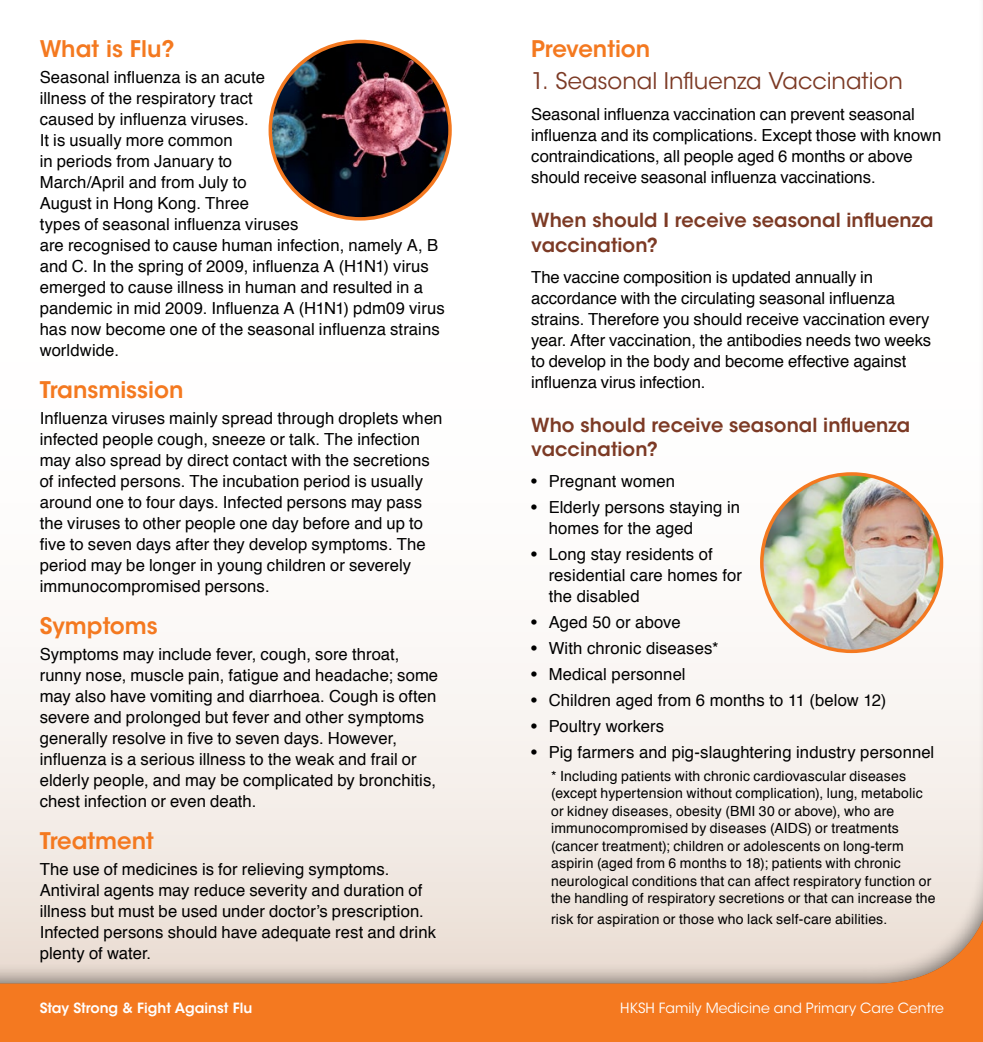
<style>
.page{position:relative;width:983px;height:1042px;background:#fff}
.page>*{position:absolute;margin:0;border:0;box-sizing:border-box;transform-origin:0 0}
.t1{font:600 22.75px "ITC Avant Garde Std";color:#f47920}
.t2{font:22.75px "ITC Avant Garde Std";color:#7c3a25}
.t3{font:600 19.25px/24.5px "ITC Avant Garde Std";letter-spacing:.005em;color:#7c3a25}
.t4{font:16.62px/21px "Helvetica";letter-spacing:.005em;color:#000}
.t5{font:14px/17.5px "Helvetica";letter-spacing:.01em;color:#000}
.t6{font:14px "ITC Avant Garde Std";color:#fff}
.t7{font:600 14px "ITC Avant Garde Std";color:#fff}
.s1{font-family:"Helvetica LT Std"}
</style>
<div class="page">
<div style="left:0;top:0;width:982px;height:1042px;background:#f47920"></div>
<div style="left:0;top:0;width:982px;height:986px;background:#000;opacity:.5"></div>
<img style="left:270px;top:41px;width:180px;height:178px">
<div style="left:268px;top:40px;width:183px;height:181px;border:4px solid #f47920;border-radius:50%"></div>
<img style="left:761px;top:474px;width:180px;height:177px">
<div style="left:759px;top:472px;width:184px;height:181px;border:4px solid #f47920;border-radius:50%"></div>
<h1 class="t1" style="left:40px;top:34px;width:136px">What is Flu?</h1>
<p class="t4" style="left:40px;top:67px;width:406px">Seasonal influenza is an acute<br>illness of the respiratory tract<br>caused by influenza viruses.<br>It is usually more common<br>in periods from January to<br>March/April and from July to<br>August in Hong Kong. Three<br>types of seasonal influenza viruses<br>are recognised to cause human infection, namely A, B and C. In the spring of 2009, influenza A (H1N1) virus emerged to cause illness in human and resulted in a pandemic in mid 2009. Influenza A (H1N1) pdm09 virus has now become one of the seasonal influenza strains worldwide.</p>
<h1 class="t1" style="left:40px;top:375px;width:145px">Transmission</h1>
<p class="t4" style="left:40px;top:408px;width:404px">Influenza viruses mainly spread through droplets when infected people cough, sneeze or talk. The infection may also spread by direct contact with the secretions of infected persons. The incubation period is usually around one to four days. Infected persons may pass the viruses to other people one day before and up to five to seven days after they develop symptoms. The period may be longer in young children or severely immunocompromised persons.</p>
<h1 class="t1" style="left:40px;top:611px;width:119px">Symptoms</h1>
<p class="t4" style="left:40px;top:644px;width:400px">Symptoms may include fever, cough, sore throat, runny nose, muscle pain, fatigue and headache; some may also have vomiting and diarrhoea. Cough is often severe and prolonged but fever and other symptoms generally resolve in five to seven days. However, influenza is a serious illness to the weak and frail or elderly people, and may be complicated by bronchitis, chest infection or even death.</p>
<h1 class="t1" style="left:40px;top:826px;width:116px">Treatment</h1>
<p class="t4" style="left:40px;top:859px;width:398px">The use of medicines is for relieving symptoms.<br>Antiviral agents may reduce severity and duration of illness but must be used under doctor’s prescription.<br>Infected persons should have adequate rest and drink plenty of water.</p>
<h1 class="t1" style="left:531px;top:34px;width:121px">Prevention</h1>
<h1 class="t2" style="left:531px;top:67px;width:373px">1. Seasonal Influenza Vaccination</h1>
<p class="t4" style="left:531px;top:104px;width:411px">Seasonal influenza vaccination can prevent seasonal influenza and its complications. Except those with known contraindications, all people aged 6 months or above should receive seasonal influenza vaccinations.</p>
<p class="t3" style="left:531px;top:208px;width:403px">When should I receive seasonal influenza vaccination?</p>
<p class="t4" style="left:531px;top:267px;width:401px">The vaccine composition is updated annually in accordance with the circulating seasonal influenza strains. Therefore you should receive vaccination every year. After vaccination, the antibodies needs two weeks to develop in the body and become effective against influenza virus infection.</p>
<p class="t3" style="left:531px;top:413px;width:380px">Who should receive seasonal influenza vaccination?</p>
<p class="t4" style="left:531px;top:471px;width:145px"><span class="s1">•</span> Pregnant women</p>
<p class="t4" style="left:548px;top:497px;width:193px;text-indent:-18px"><span class="s1">•</span> Elderly persons staying in homes for the aged</p>
<p class="t4" style="left:548px;top:544px;width:195px;text-indent:-18px"><span class="s1">•</span> Long stay residents of residential care homes for the disabled</p>
<p class="t4" style="left:531px;top:612px;width:151px"><span class="s1">•</span> Aged 50 or above</p>
<p class="t4" style="left:531px;top:638px;width:189px"><span class="s1">•</span> With chronic diseases*</p>
<p class="t4" style="left:531px;top:664px;width:156px"><span class="s1">•</span> Medical personnel</p>
<p class="t4" style="left:531px;top:690px;width:356px"><span class="s1">•</span> Children aged from 6 months to 11 (below 12)</p>
<p class="t4" style="left:531px;top:716px;width:134px"><span class="s1">•</span> Poultry workers</p>
<p class="t4" style="left:531px;top:742px;width:404px"><span class="s1">•</span> Pig farmers and pig-slaughtering industry personnel</p>
<p class="t5" style="left:551px;top:767px;width:386px">* Including patients with chronic cardiovascular diseases (except hypertension without complication), lung, metabolic or kidney diseases, obesity (BMI 30 or above), who are immunocompromised by diseases (AIDS) or treatments (cancer treatment); children or adolescents on long-term aspirin (aged from 6 months to 18); patients with chronic neurological conditions that can affect respiratory function or the handling of respiratory secretions or that can increase the</p>
<p class="t5" style="left:551px;top:911px;width:338px">risk for aspiration or those who lack self-care abilities.</p>
<p class="t7" style="left:40px;top:999px;width:214px">Stay Strong &amp; Fight Against Flu</p>
<p class="t7" style="left:53px;top:999px;width:330px">Haematological Cancer Plasma Cell Myeloma</p>
<p class="t6" style="left:620px;top:999px;width:325px">HKSH Family Medicine and Primary Care Centre</p>
<p class="t6" style="left:698px;top:999px;width:231px">Comprehensive Oncology Centre</p>
</div>
